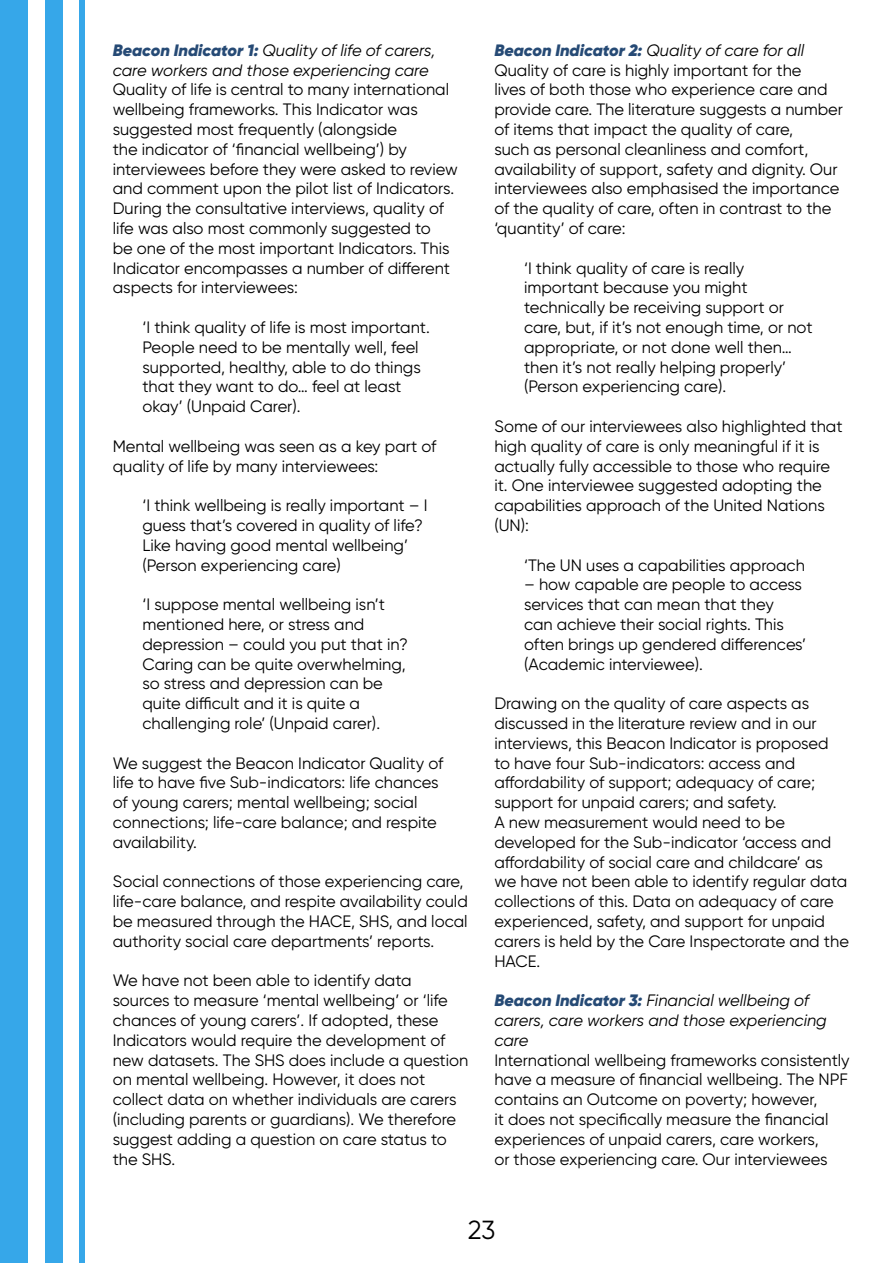
<style>
.page{position:relative;width:893px;height:1263px;background:#fff}
.page>*{position:absolute;margin:0;border:0;box-sizing:border-box;transform-origin:0 0}
.t1{font:26.1px "Gilroy";color:#000}
.t2{font:16.5px/19.8px "Gilroy";color:#000}
.t3{font:italic 16.5px/19.8px "Gilroy";color:#000}
.s1{font-weight:900;color:#264a75}
.s2{font-weight:900;font-style:italic;color:#264a75}
.s3{font-style:italic}
</style>
<div class="page">
<div style="left:0;top:0;width:28px;height:1263px;background:#36a7e9"></div>
<div style="left:80px;top:0;width:5px;height:1263px;background:#36a7e9"></div>
<div style="left:45px;top:0;width:18px;height:1263px;background:#36a7e9"></div>
<p class="t3" style="left:113px;top:40px;width:324px"><span class="s1">Beacon Indicator 1:</span> Quality of life of carers, care workers and those experiencing care</p>
<p class="t2" style="left:113px;top:79px;width:347px">Quality of life is central to many international wellbeing frameworks. This Indicator was suggested most frequently (alongside<br>the indicator of ‘financial wellbeing’) by interviewees before they were asked to review and comment upon the pilot list of Indicators.<br>During the consultative interviews, quality of life was also most commonly suggested to<br>be one of the most important Indicators. This Indicator encompasses a number of different aspects for interviewees:</p>
<p class="t2" style="left:142px;top:317px;width:289px">‘I think quality of life is most important.<br>People need to be mentally well, feel supported, healthy, able to do things that they want to do… feel at least okay’ (Unpaid Carer).</p>
<p class="t2" style="left:113px;top:436px;width:325px">Mental wellbeing was seen as a key part of quality of life by many interviewees:</p>
<p class="t2" style="left:142px;top:495px;width:287px">‘I think wellbeing is really important – I guess that’s covered in quality of life?<br>Like having good mental wellbeing’ (Person experiencing care)</p>
<p class="t2" style="left:142px;top:594px;width:267px">‘I suppose mental wellbeing isn’t mentioned here, or stress and depression – could you put that in?<br>Caring can be quite overwhelming, so stress and depression can be quite difficult and it is quite a challenging role’ (Unpaid carer).</p>
<p class="t2" style="left:113px;top:753px;width:332px">We suggest the Beacon Indicator Quality of life to have five Sub-indicators: life chances of young carers; mental wellbeing; social connections; life-care balance; and respite availability.</p>
<p class="t2" style="left:113px;top:871px;width:357px">Social connections of those experiencing care, life-care balance, and respite availability could be measured through the HACE, SHS, and local authority social care departments’ reports.</p>
<p class="t2" style="left:113px;top:970px;width:357px">We have not been able to identify data sources to measure ‘mental wellbeing’ or ‘life chances of young carers’. If adopted, these Indicators would require the development of new datasets. The SHS does include a question on mental wellbeing. However, it does not collect data on whether individuals are carers (including parents or guardians). We therefore suggest adding a question on care status to the SHS.</p>
<p class="t2" style="left:494px;top:40px;width:350px"><span class="s2">Beacon Indicator 2:</span> <span class="s3">Quality of care for all </span>Quality of care is highly important for the<br>lives of both those who experience care and provide care. The literature suggests a number of items that impact the quality of care,<br>such as personal cleanliness and comfort, availability of support, safety and dignity. Our interviewees also emphasised the importance of the quality of care, often in contrast to the ‘quantity’ of care:</p>
<p class="t2" style="left:524px;top:258px;width:290px">‘I think quality of care is really important because you might technically be receiving support or care, but, if it’s not enough time, or not appropriate, or not done well then… then it’s not really helping properly’ (Person experiencing care).</p>
<p class="t2" style="left:494px;top:416px;width:350px">Some of our interviewees also highlighted that high quality of care is only meaningful if it is actually fully accessible to those who require it. One interviewee suggested adopting the capabilities approach of the United Nations (UN):</p>
<p class="t2" style="left:524px;top:555px;width:282px">‘The UN uses a capabilities approach</p>
<p class="t2" style="left:524px;top:574px;width:284px">– how capable are people to access services that can mean that they can achieve their social rights. This often brings up gendered differences’ (Academic interviewee).</p>
<p class="t2" style="left:494px;top:693px;width:356px">Drawing on the quality of care aspects as discussed in the literature review and in our interviews, this Beacon Indicator is proposed<br>to have four Sub-indicators: access and affordability of support; adequacy of care; support for unpaid carers; and safety.<br>A new measurement would need to be developed for the Sub-indicator ‘access and affordability of social care and childcare’ as we have not been able to identify regular data collections of this. Data on adequacy of care experienced, safety, and support for unpaid carers is held by the Care Inspectorate and the HACE.</p>
<p class="t3" style="left:494px;top:990px;width:334px"><span class="s1">Beacon Indicator 3:</span> Financial wellbeing of carers, care workers and those experiencing care</p>
<p class="t2" style="left:494px;top:1050px;width:357px">International wellbeing frameworks consistently have a measure of financial wellbeing. The NPF contains an Outcome on poverty; however,<br>it does not specifically measure the financial experiences of unpaid carers, care workers,<br>or those experiencing care. Our interviewees</p>
<h1 class="t1" style="left:468px;top:1213px;width:29px">23</h1>
</div>
